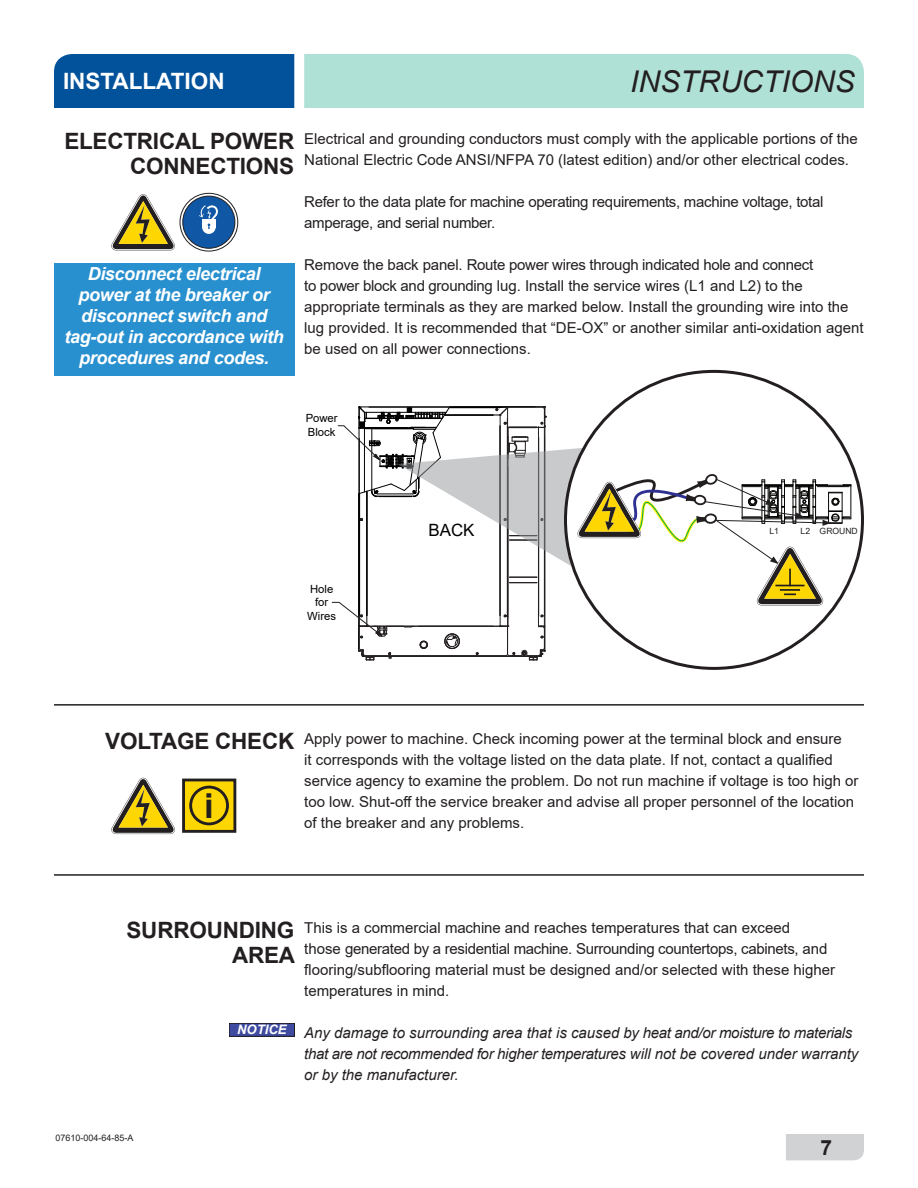
<style>
.page{position:relative;width:918px;height:1188px;background:#fff}
.page>*{position:absolute;margin:0;border:0;box-sizing:border-box;transform-origin:0 0}
.t1{font:700 34.35px "Arial";color:#231f20}
.t2{font:italic 30px "Arial";color:#231f20}
.t3{font:700 22.5px/25.5px "Arial";letter-spacing:-.01em;color:#231f20;text-align:right}
.t4{font:700 22.5px "Arial";color:#fff}
.t5{font:700 21px "Arial";color:#231f20}
.t6{font:italic 700 18px/21px "Arial";letter-spacing:-.02em;color:#fff;text-align:center}
.t7{font:16.95px "Arial";color:#000}
.t8{font:15px/21px "Arial";color:#231f20}
.t9{font:italic 15px/21px "Arial";color:#231f20}
.t10{font:15px/21px "Arial";letter-spacing:-.02em;color:#231f20}
.t11{font:italic 700 13.05px "Arial";color:#fff}
.t12{font:11.25px/13.5px "Arial";color:#000;text-align:center}
.t13{font:9px "Arial";color:#231f20}
.t14{font:8.55px "Arial";color:#231f20}
</style>
<div class="page">
<div style="left:786px;top:1134px;width:78px;height:26px;background:#d1d2d4"></div>
<div style="left:54px;top:54px;width:240px;height:54px;background:#01529a"></div>
<div style="left:304px;top:54px;width:560px;height:54px;background:#b0e1d7"></div>
<div style="left:54px;top:264px;width:240px;height:112px;background:#2890cf"></div>
<hr style="left:54px;top:874px;width:810px;height:2px;background:#231f20">
<hr style="left:54px;top:704px;width:810px;height:2px;background:#231f20">
<svg style="left:180px;top:193px;width:58px;height:58px"></svg>
<div style="left:180px;top:193px;width:58px;height:58px;border:1px solid #231f20;border-radius:50%"></div>
<div style="left:183px;top:196px;width:52px;height:52px;background:#1058a6;border-radius:50%"></div>
<div style="left:183px;top:196px;width:52px;height:52px;border:1px solid #231f20;border-radius:50%"></div>
<div style="left:202px;top:220px;width:14px;height:14px;background:#fff;border-radius:50%"></div>
<svg style="left:199px;top:205px;width:19px;height:24px"></svg>
<svg style="left:111px;top:194px;width:64px;height:56px"></svg>
<div style="left:229px;top:1023px;width:66px;height:13px;background:#3f4ba0"></div>
<div style="left:229px;top:1023px;width:66px;height:13px;border:1px solid #201d1e"></div>
<svg style="left:111px;top:778px;width:64px;height:56px"></svg>
<div style="left:184px;top:780px;width:51px;height:51px;background:#fed702"></div>
<div style="left:182px;top:779px;width:54px;height:54px;border:3px solid #231f20"></div>
<div style="left:189px;top:786px;width:40px;height:39px;border:3px solid #231f20;border-radius:50%"></div>
<svg style="left:332px;top:406px;width:520px;height:255px"></svg>
<p class="t4" style="left:63px;top:65px;width:163px">INSTALLATION</p>
<p class="t2" style="left:630px;top:62px;width:227px">INSTRUCTIONS</p>
<p class="t3" style="left:64px;top:129px;width:231px">ELECTRICAL POWER<br>CONNECTIONS</p>
<p class="t6" style="left:88px;top:263px;width:174px">Disconnect electrical</p>
<p class="t6" style="left:65px;top:284px;width:221px">power at the breaker or disconnect switch and tag-out in accordance with procedures and codes.</p>
<p class="t8" style="left:304px;top:128px;width:555px">Electrical and grounding conductors must comply with the applicable portions of the<br>National Electric Code ANSI/NFPA 70 (latest edition) and/or other electrical codes.</p>
<p class="t10" style="left:304px;top:191px;width:521px">Refer to the data plate for machine operating requirements, machine voltage, total amperage, and serial number.</p>
<p class="t8" style="left:304px;top:254px;width:561px">Remove the back panel. Route power wires through indicated hole and connect<br>to power block and grounding lug. Install the service wires (L1 and L2) to the appropriate terminals as they are marked below. Install the grounding wire into the lug provided. It is recommended that “DE-OX” or another similar anti-oxidation agent be used on all power connections.</p>
<p class="t12" style="left:306px;top:412px;width:33px;text-align:left">Power<br>Block</p>
<p class="t12" style="left:307px;top:582px;width:30px">Hole for<br>Wires</p>
<p class="t7" style="left:428px;top:518px;width:48px">BACK</p>
<p class="t14" style="left:770px;top:525px;width:11px">L1</p>
<p class="t14" style="left:801px;top:525px;width:59px">L2 GROUND</p>
<p class="t3" style="left:105px;top:729px;width:190px">VOLTAGE CHECK</p>
<p class="t1" style="left:204px;top:783px;width:11px">i</p>
<p class="t8" style="left:304px;top:728px;width:556px">Apply power to machine. Check incoming power at the terminal block and ensure<br>it corresponds with the voltage listed on the data plate. If not, contact a qualified service agency to examine the problem. Do not run machine if voltage is too high or too low. Shut-off the service breaker and advise all proper personnel of the location of the breaker and any problems.</p>
<p class="t3" style="left:127px;top:918px;width:169px">SURROUNDING</p>
<p class="t3" style="left:232px;top:943px;width:65px">AREA</p>
<p class="t11" style="left:237px;top:1021px;width:51px">NOTICE</p>
<p class="t8" style="left:304px;top:917px;width:533px">This is a commercial machine and reaches temperatures that can exceed<br>those generated by a residential machine. Surrounding countertops, cabinets, and flooring/subflooring material must be designed and/or selected with these higher temperatures in mind.</p>
<p class="t9" style="left:304px;top:1022px;width:556px">Any damage to surrounding area that is caused by heat and/or moisture to materials that are not recommended for higher temperatures will not be covered under warranty or by the manufacturer.</p>
<p class="t13" style="left:56px;top:1132px;width:80px">07610-004-64-85-A</p>
<h3 class="t5" style="left:820px;top:1133px;width:13px">7</h3>
</div>
